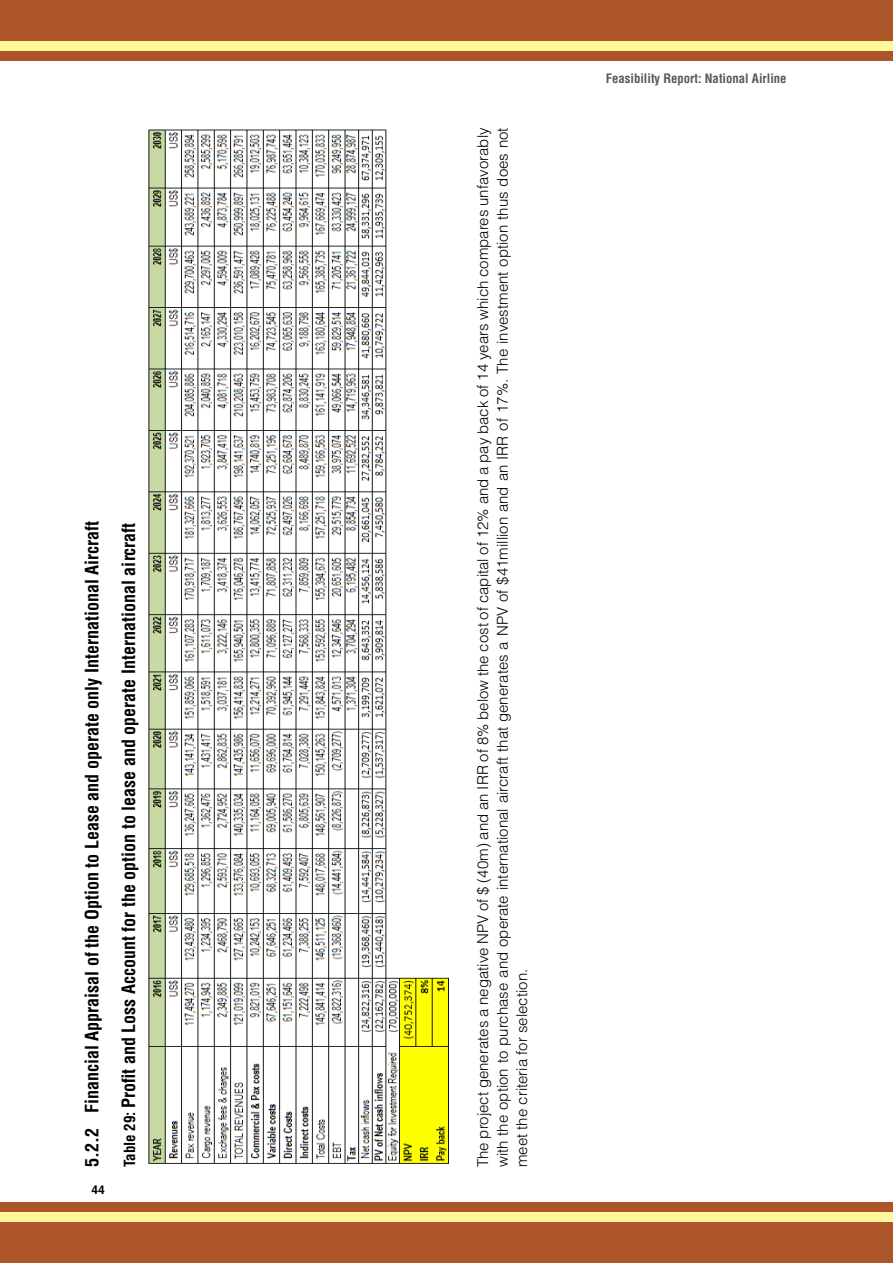
<style>
.page{position:relative;width:893px;height:1263px;background:#fff}
.page>*{position:absolute;margin:0;border:0;box-sizing:border-box;transform-origin:0 0}
.t1{font:700 condensed 18px "Helvetica LT Std";color:#000}
.t2{font:700 condensed 18px "Helvetica";color:#000}
.t3{font:300 15px/19.5px "Helvetica LT Std";color:#000;text-align:justify}
.t4{font:700 condensed 12.75px "Helvetica LT Std";color:#58595b}
.t5{font:700 12px "Helvetica LT Std";color:#000}
.s1{font-size:15px}
</style>
<div class="page">
<div style="left:0;top:1202px;width:893px;height:61px;background:#ac5529"></div>
<div style="left:0;top:1212px;width:893px;height:9px;background:#fff799"></div>
<div style="left:0;top:0;width:893px;height:61px;background:#ac5529"></div>
<div style="left:0;top:41px;width:893px;height:10px;background:#fff799"></div>
<img style="left:148px;top:129px;width:301px;height:1035px">
<p class="t2" style="left:80px;top:1167px;width:648px;rotate:-90deg">5.2.2 Financial Appraisal of the Option to Lease and operate only International Aircraft</p>
<p class="t1" style="left:117px;top:1167px;width:646px;rotate:-90deg"><span class="s1">Table 29:</span> Profit and Loss Account for the option to lease and operate International aircraft</p>
<p class="t5" style="left:92px;top:1182px;width:15px">44</p>
<p class="t3" style="left:473px;top:1167px;width:1041px;rotate:-90deg">The project generates a negative NPV of $ (40m) and an IRR of 8% below the cost of capital of 12% and a pay back of 14 years which compares unfavorably with the option to purchase and operate international aircraft that generates a NPV of $41million and an IRR of 17%. The investment option thus does not meet the criteria for selection.</p>
<p class="t4" style="left:606px;top:70px;width:182px">Feasibility Report: National Airline</p>
</div>
